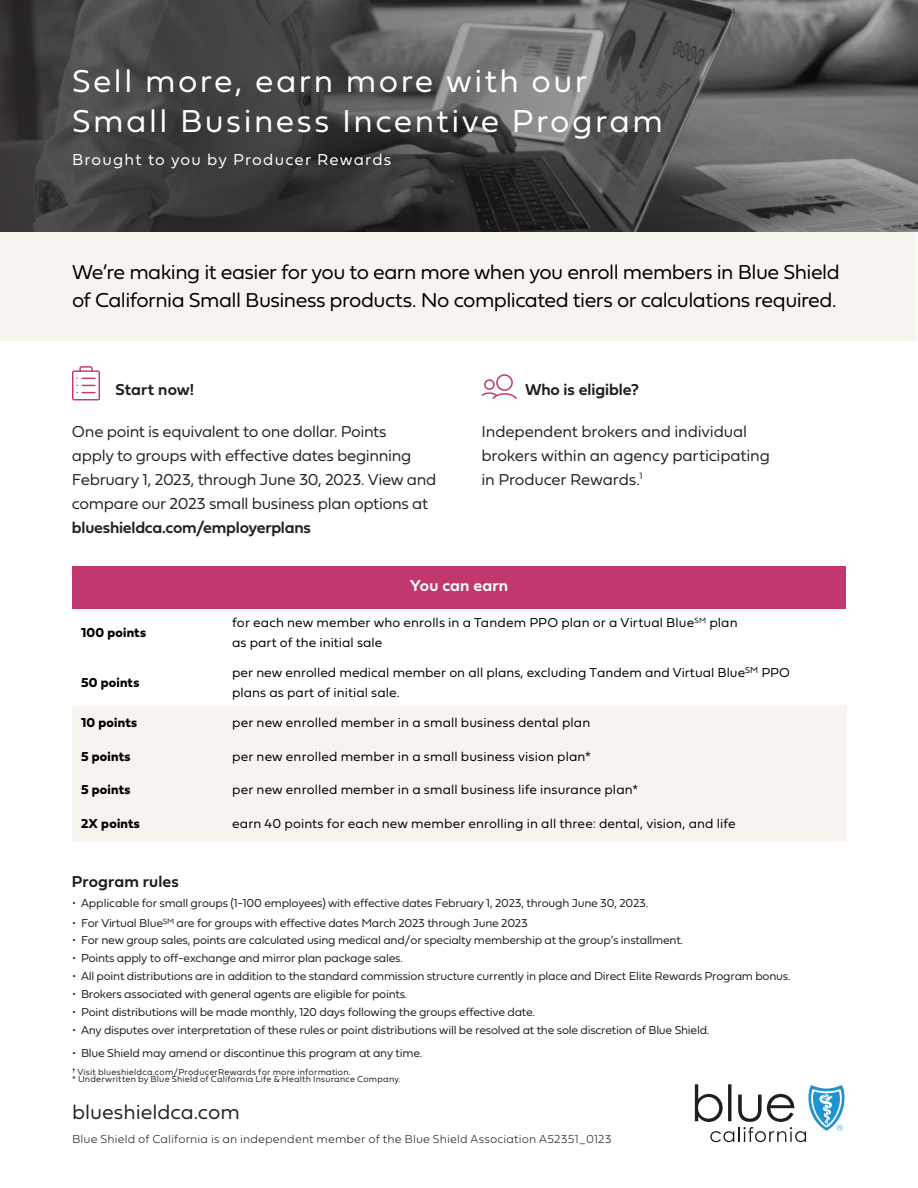
<style>
.page{position:relative;width:918px;height:1188px;background:#fff}
.page>*{position:absolute;margin:0;border:0;box-sizing:border-box;transform-origin:0 0}
.t1{font:33px/39.6px "Fieldwork Geo Light";letter-spacing:.075em;color:#fff}
.body_copy_11pt{font:21px/28.5px "Fieldwork Geo Light";letter-spacing:-.025em;color:#000}
.t2{font:21px "Fieldwork Geo Light";color:#222628}
.body_copy_11pt-2{font:16.5px/24px "Fieldwork Geo Light";letter-spacing:-.02em;color:#222628}
.body_copy_11pt-3{font:16.5px "Fieldwork Geo Demibold";color:#231f20}
.t3{font:16.5px "Fieldwork Geo Light";letter-spacing:.075em;color:#fff}
.body_copy_11pt-4{font:16.5px "Fieldwork Geo Demibold";letter-spacing:.005em;color:#fff}
.page_numbers{font:13.5px/19.5px "Fieldwork Geo Light";letter-spacing:.005em;color:#000}
.body_copy_11pt-5{font:13.5px "Fieldwork Geo Bold";letter-spacing:.015em;color:#000}
.body_copy_11pt-6{font:12px "Fieldwork Geo Light";letter-spacing:-.02em;color:#231f20}
.body_copy_11pt-7{font:100 12px "Fieldwork Geo";letter-spacing:.01em;color:#222628}
.body_copy_11pt-8{font:9px/7.8px "Fieldwork Geo Light";letter-spacing:.025em;color:#231f20}
.s1{font-family:"Fieldwork Geo Demibold"}
</style>
<div class="page">
<div style="left:72px;top:706px;width:774px;height:136px;background:#f7f3ef"></div>
<div style="left:1px;top:229px;width:916px;height:112px;background:#f7f3ef"></div>
<svg style="left:0;top:0;width:917px;height:231px;background:#525051"></svg>
<svg style="left:72px;top:366px;width:28px;height:34px"></svg>
<svg style="left:482px;top:374px;width:35px;height:25px"></svg>
<svg style="left:695px;top:1084px;width:149px;height:58px"></svg>
<div style="left:72px;top:566px;width:774px;height:42px;background:#c0386d"></div>
<p class="t1" style="left:72px;top:60px;width:592px">Sell more, earn more with our<br>Small Business Incentive Program</p>
<p class="t3" style="left:72px;top:146px;width:321px">Brought to you by Producer Rewards</p>
<p class="body_copy_11pt" style="left:72px;top:256px;width:769px">We’re making it easier for you to earn more when you enroll members in Blue Shield of California Small Business products. No complicated tiers or calculations required.</p>
<p class="body_copy_11pt-3" style="left:116px;top:376px;width:80px">Start now!</p>
<p class="body_copy_11pt-2" style="left:72px;top:418px;width:366px">One point is equivalent to one dollar. Points<br>apply to groups with effective dates beginning February 1, 2023, through June 30, 2023. View and compare our 2023 small business plan options at <span class="s1">blueshieldca.com/employerplans</span></p>
<p class="body_copy_11pt-3" style="left:525px;top:376px;width:115px">Who is eligible?</p>
<p class="body_copy_11pt-2" style="left:482px;top:418px;width:290px">Independent brokers and individual brokers within an agency participating in Producer Rewards.<sup>1</sup></p>
<p class="body_copy_11pt-5" style="left:81px;top:622px;width:67px">100 points</p>
<p class="body_copy_11pt-5" style="left:81px;top:672px;width:60px">50 points</p>
<p class="body_copy_11pt-5" style="left:81px;top:712px;width:58px">10 points</p>
<p class="body_copy_11pt-5" style="left:81px;top:746px;width:51px">5 points</p>
<p class="body_copy_11pt-5" style="left:81px;top:779px;width:51px">5 points</p>
<p class="body_copy_11pt-5" style="left:81px;top:813px;width:60px">2X points</p>
<p class="body_copy_11pt-4" style="left:410px;top:573px;width:100px">You can earn</p>
<p class="page_numbers" style="left:232px;top:612px;width:507px">for each new member who enrolls in a Tandem PPO plan or a Virtual Blue<sup>SM</sup> plan as part of the initial sale</p>
<p class="page_numbers" style="left:232px;top:662px;width:559px">per new enrolled medical member on all plans, excluding Tandem and Virtual Blue<sup>SM</sup> PPO plans as part of initial sale.</p>
<p class="page_numbers" style="left:232px;top:712px;width:360px">per new enrolled member in a small business dental plan</p>
<p class="page_numbers" style="left:232px;top:746px;width:360px">per new enrolled member in a small business vision plan*</p>
<p class="page_numbers" style="left:232px;top:779px;width:408px">per new enrolled member in a small business life insurance plan*</p>
<p class="page_numbers" style="left:232px;top:813px;width:505px">earn 40 points for each new member enrolling in all three: dental, vision, and life</p>
<p class="body_copy_11pt-3" style="left:72px;top:869px;width:108px">Program rules</p>
<p class="body_copy_11pt-6" style="left:72px;top:893px;width:578px">• Applicable for small groups (1-100 employees) with effective dates February 1, 2023, through June 30, 2023.</p>
<p class="body_copy_11pt-6" style="left:72px;top:914px;width:457px">• For Virtual Blue<sup>SM</sup> are for groups with effective dates March 2023 through June 2023</p>
<p class="body_copy_11pt-6" style="left:72px;top:931px;width:613px">• For new group sales, points are calculated using medical and/or specialty membership at the group’s installment.</p>
<p class="body_copy_11pt-6" style="left:72px;top:949px;width:332px">• Points apply to off-exchange and mirror plan package sales.</p>
<p class="body_copy_11pt-6" style="left:72px;top:967px;width:720px">• All point distributions are in addition to the standard commission structure currently in place and Direct Elite Rewards Program bonus.</p>
<p class="body_copy_11pt-6" style="left:72px;top:985px;width:337px">• Brokers associated with general agents are eligible for points.</p>
<p class="body_copy_11pt-6" style="left:72px;top:1003px;width:465px">• Point distributions will be made monthly, 120 days following the groups effective date.</p>
<p class="body_copy_11pt-6" style="left:72px;top:1021px;width:639px">• Any disputes over interpretation of these rules or point distributions will be resolved at the sole discretion of Blue Shield.</p>
<p class="body_copy_11pt-6" style="left:72px;top:1043px;width:352px">• Blue Shield may amend or discontinue this program at any time.</p>
<p class="body_copy_11pt-8" style="left:72px;top:1067px;width:330px">† Visit blueshieldca.com/ProducerRewards for more information.<br>* Underwritten by Blue Shield of California Life &amp; Health Insurance Company.</p>
<p class="t2" style="left:72px;top:1095px;width:169px">blueshieldca.com</p>
<p class="body_copy_11pt-7" style="left:72px;top:1129px;width:541px">Blue Shield of California is an independent member of the Blue Shield Association A52351_0123</p>
</div>
